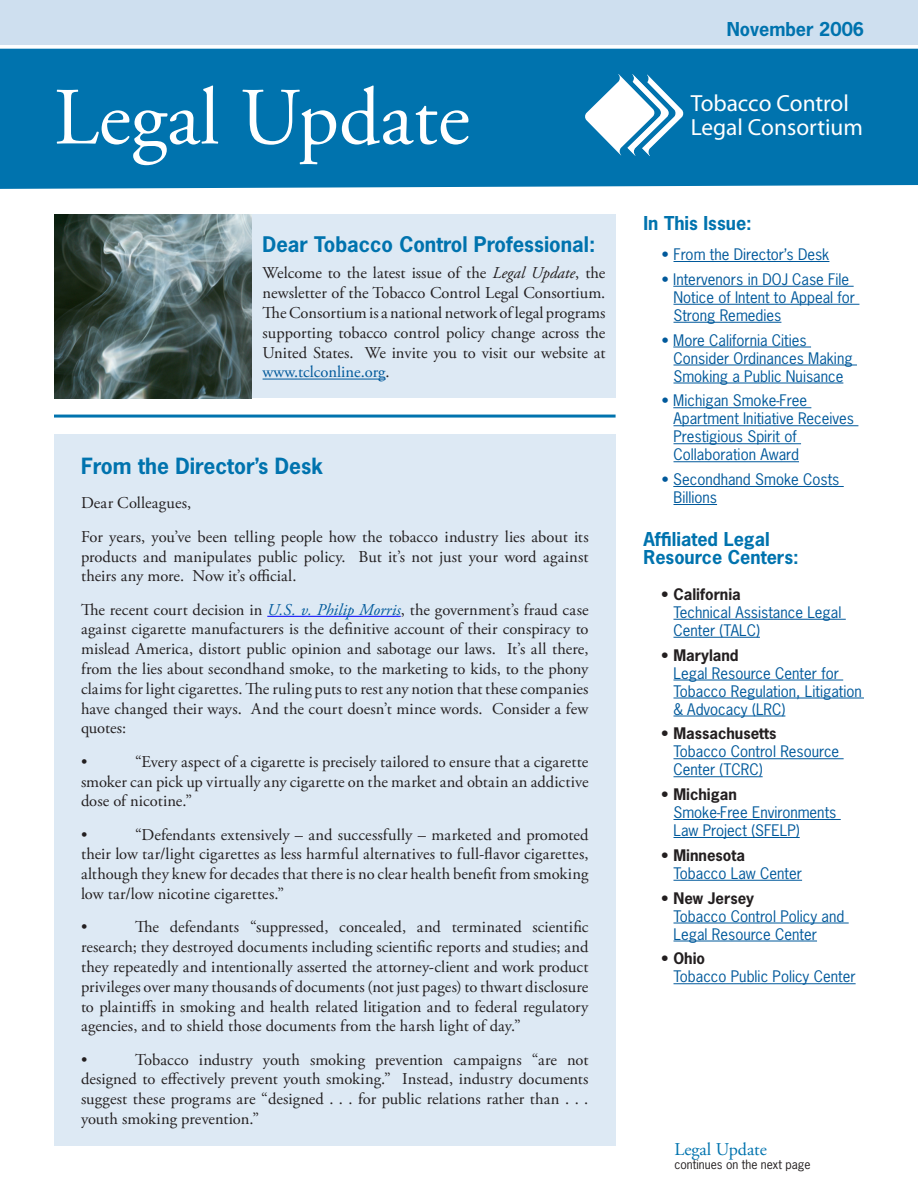
<style>
.page{position:relative;width:918px;height:1188px;background:#fff}
.page>*{position:absolute;margin:0;border:0;box-sizing:border-box;transform-origin:0 0}
.t1{font:81px "Adobe Garamond Pro";color:#fff}
.t2{font:23.4px/24.2px "Myriad Pro";color:#fff}
.t3{font:700 21px "News Gothic Std";color:#0073ae}
.t4{font:700 20.25px "News Gothic Std";color:#0073ae}
.Body{font:700 18px "News Gothic Std";color:#0073ae}
.t5{font:18px "Adobe Garamond Pro";color:#0073ae}
.t6{font:16.5px/19.8px "Adobe Garamond Pro";color:#231f20;text-align:justify}
.Body-2{font:15px/18px "News Gothic Std";color:#00599b}
.t7{font:12px "News Gothic Std";color:#231f20}
.s1{font-style:italic}
.s2{color:#00599b}
.s3{font-style:italic;color:#00599b}
.s4{font-weight:700;color:#231f20}
</style>
<div class="page">
<div style="left:0;top:0;width:918px;height:45px;background:#cedfef"></div>
<hr style="left:674px;top:261px;width:155px;height:1px;background:#00599b">
<hr style="left:673px;top:286px;width:181px;height:1px;background:#00599b">
<hr style="left:674px;top:304px;width:185px;height:1px;background:#00599b">
<hr style="left:674px;top:322px;width:107px;height:1px;background:#00599b">
<hr style="left:673px;top:347px;width:138px;height:1px;background:#00599b">
<hr style="left:674px;top:365px;width:183px;height:1px;background:#00599b">
<hr style="left:674px;top:383px;width:169px;height:1px;background:#00599b">
<hr style="left:673px;top:407px;width:138px;height:1px;background:#00599b">
<hr style="left:674px;top:425px;width:184px;height:1px;background:#00599b">
<hr style="left:674px;top:443px;width:127px;height:1px;background:#00599b">
<hr style="left:674px;top:461px;width:125px;height:1px;background:#00599b">
<hr style="left:673px;top:486px;width:171px;height:1px;background:#00599b">
<hr style="left:674px;top:504px;width:43px;height:1px;background:#00599b">
<hr style="left:674px;top:619px;width:172px;height:1px;background:#00599b">
<hr style="left:674px;top:637px;width:86px;height:1px;background:#00599b">
<hr style="left:674px;top:680px;width:169px;height:1px;background:#00599b">
<hr style="left:674px;top:698px;width:190px;height:1px;background:#00599b">
<hr style="left:674px;top:716px;width:111px;height:1px;background:#00599b">
<hr style="left:674px;top:758px;width:170px;height:1px;background:#00599b">
<hr style="left:674px;top:776px;width:89px;height:1px;background:#00599b">
<hr style="left:674px;top:819px;width:167px;height:1px;background:#00599b">
<hr style="left:674px;top:837px;width:126px;height:1px;background:#00599b">
<hr style="left:674px;top:880px;width:128px;height:1px;background:#00599b">
<hr style="left:674px;top:923px;width:175px;height:1px;background:#00599b">
<hr style="left:674px;top:941px;width:143px;height:1px;background:#00599b">
<hr style="left:674px;top:983px;width:182px;height:1px;background:#00599b">
<div style="left:0;top:49px;width:918px;height:140px;background:#0073ae"></div>
<div style="left:251px;top:214px;width:365px;height:184px;background:#dde9f4"></div>
<hr style="left:263px;top:379px;width:123px;height:1px;background:#00599b">
<img style="left:54px;top:215px;width:197px;height:183px">
<div style="left:579px;top:70px;width:285px;height:89px;background:#0073ae"></div>
<svg style="left:585px;top:74px;width:99px;height:82px"></svg>
<hr style="left:54px;top:415px;width:562px;height:3px;background:#0073ae">
<div style="left:54px;top:435px;width:562px;height:711px;background:#dde9f4"></div>
<hr style="left:267px;top:616px;width:134px;height:1px;background:#00f">
<p class="t1" style="left:54px;top:69px;width:417px">Legal Update</p>
<p class="t4" style="left:263px;top:231px;width:334px">Dear Tobacco Control Professional:</p>
<p class="t6" style="left:263px;top:264px;width:344px">Welcome to the latest issue of the <span class="s1">Legal Update</span>, the newsletter of the Tobacco Control Legal Consortium.<br>The Consortium is a national network of legal programs supporting tobacco control policy change across the United States. We invite you to visit our website at <span class="s2">www.tclconline.org</span>.</p>
<p class="t3" style="left:81px;top:452px;width:244px">From the Director’s Desk</p>
<p class="t6" style="left:81px;top:494px;width:112px">Dear Colleagues,</p>
<p class="t6" style="left:81px;top:527px;width:509px">For years, you’ve been telling people how the tobacco industry lies about its products and manipulates public policy. But it’s not just your word against theirs any more. Now it’s official.</p>
<p class="t6" style="left:81px;top:600px;width:509px">The recent court decision in <span class="s3">U.S. v. Philip Morris</span>, the government’s fraud case against cigarette manufacturers is the definitive account of their conspiracy to mislead America, distort public opinion and sabotage our laws. It’s all there, from the lies about secondhand smoke, to the marketing to kids, to the phony claims for light cigarettes. The ruling puts to rest any notion that these companies have changed their ways. And the court doesn’t mince words. Consider a few quotes:</p>
<p class="t6" style="left:81px;top:752px;width:8px">•</p>
<p class="t6" style="left:81px;top:752px;width:509px;text-indent:54px">“Every aspect of a cigarette is precisely tailored to ensure that a cigarette smoker can pick up virtually any cigarette on the market and obtain an addictive dose of nicotine.”</p>
<p class="t6" style="left:81px;top:825px;width:8px">•</p>
<p class="t6" style="left:81px;top:825px;width:509px;text-indent:54px">“Defendants extensively – and successfully – marketed and promoted their low tar/light cigarettes as less harmful alternatives to full-flavor cigarettes, although they knew for decades that there is no clear health benefit from smoking low tar/low nicotine cigarettes.”</p>
<p class="t6" style="left:81px;top:918px;width:8px">•</p>
<p class="t6" style="left:81px;top:918px;width:509px;text-indent:54px">The defendants “suppressed, concealed, and terminated scientific research; they destroyed documents including scientific reports and studies; and they repeatedly and intentionally asserted the attorney-client and work product privileges over many thousands of documents (not just pages) to thwart disclosure to plaintiffs in smoking and health related litigation and to federal regulatory agencies, and to shield those documents from the harsh light of day.”</p>
<p class="t6" style="left:81px;top:1050px;width:8px">•</p>
<p class="t6" style="left:81px;top:1050px;width:509px;text-indent:54px">Tobacco industry youth smoking prevention campaigns “are not designed to effectively prevent youth smoking.” Instead, industry documents suggest these programs are “designed . . . for public relations rather than . . . youth smoking prevention.”</p>
<p class="Body" style="left:727px;top:17px;width:139px">November 2006</p>
<p class="t2" style="left:691px;top:92px;width:174px">Tobacco Control<br>Legal Consortium</p>
<p class="Body" style="left:644px;top:211px;width:110px">In This Issue:</p>
<p class="Body-2" style="left:662px;top:245px;width:169px">• From the Director’s Desk</p>
<p class="Body-2" style="left:674px;top:270px;width:183px;text-indent:-12px">• Intervenors in DOJ Case File<br>Notice of Intent to Appeal for<br>Strong Remedies</p>
<p class="Body-2" style="left:674px;top:331px;width:181px;text-indent:-12px">• More California Cities<br>Consider Ordinances Making<br>Smoking a Public Nuisance</p>
<p class="Body-2" style="left:674px;top:391px;width:182px;text-indent:-12px">• Michigan Smoke-Free<br>Apartment Initiative Receives<br>Prestigious Spirit of<br>Collaboration Award</p>
<p class="Body-2" style="left:674px;top:470px;width:167px;text-indent:-12px">• Secondhand Smoke Costs<br>Billions</p>
<p class="Body" style="left:644px;top:527px;width:128px">Affiliated Legal</p>
<p class="Body" style="left:644px;top:545px;width:157px">Resource Centers:</p>
<p class="Body-2" style="left:673px;top:585px;width:169px;text-indent:-12px"><span class="s4">• California<br></span>Technical Assistance Legal<br>Center (TALC)</p>
<p class="Body-2" style="left:673px;top:646px;width:190px;text-indent:-12px"><span class="s4">• Maryland<br></span>Legal Resource Center for<br>Tobacco Regulation, Litigation &amp; Advocacy (LRC)</p>
<p class="Body-2" style="left:673px;top:724px;width:167px;text-indent:-12px"><span class="s4">• Massachusetts<br></span>Tobacco Control Resource<br>Center (TCRC)</p>
<p class="Body-2" style="left:673px;top:785px;width:164px;text-indent:-12px"><span class="s4">• Michigan<br></span>Smoke-Free Environments<br>Law Project (SFELP)</p>
<p class="Body-2" style="left:673px;top:846px;width:130px;text-indent:-12px"><span class="s4">• Minnesota<br></span>Tobacco Law Center</p>
<p class="Body-2" style="left:673px;top:889px;width:172px;text-indent:-12px"><span class="s4">• New Jersey<br></span>Tobacco Control Policy and<br>Legal Resource Center</p>
<p class="Body-2" style="left:673px;top:949px;width:184px;text-indent:-12px"><span class="s4">• Ohio<br></span>Tobacco Public Policy Center</p>
<p class="t5" style="left:675px;top:1138px;width:94px">Legal Update</p>
<p class="t7" style="left:675px;top:1157px;width:138px">continues on the next page</p>
</div>
